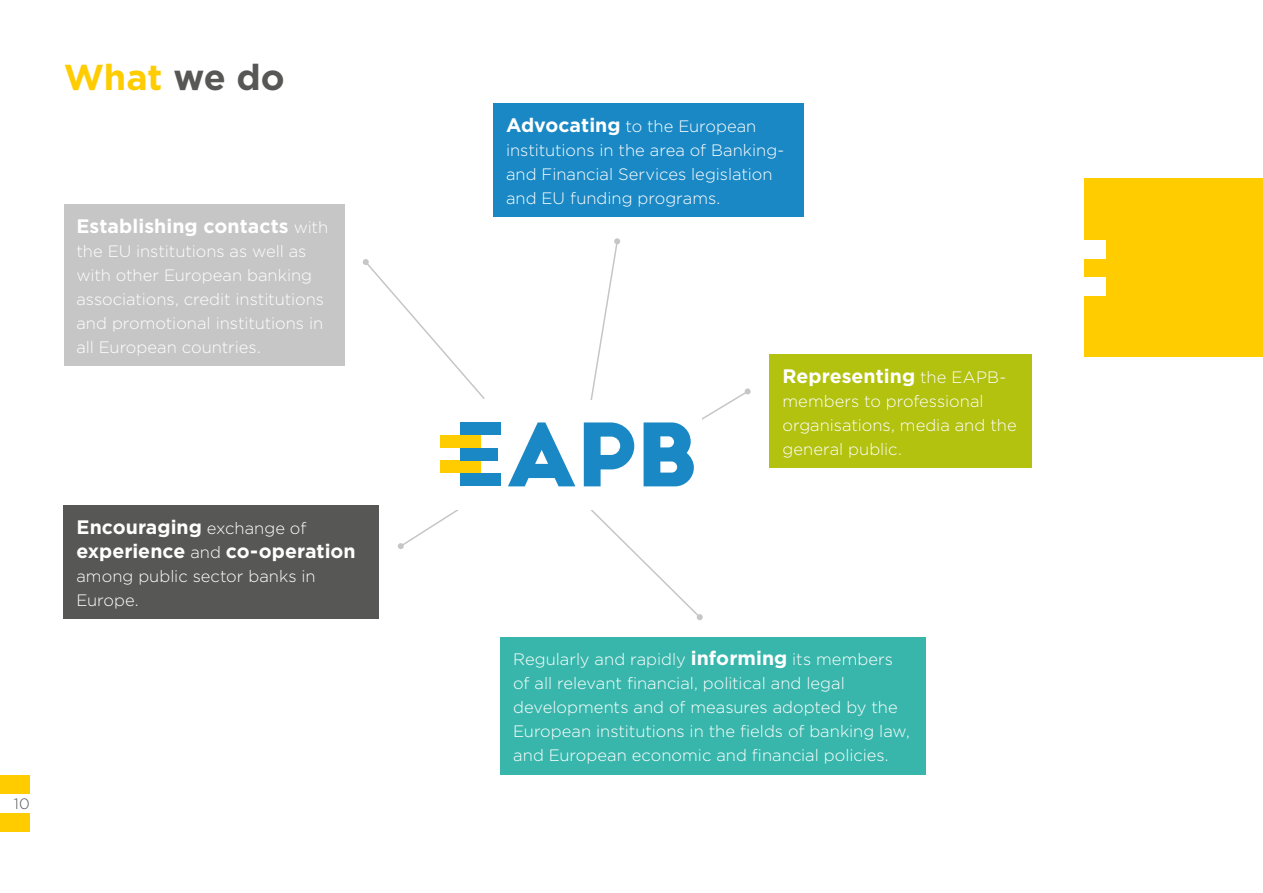
<style>
.page{position:relative;width:1263px;height:893px;background:#fff}
.page>*{position:absolute;margin:0;border:0;box-sizing:border-box;transform-origin:0 0}
.t1{font:700 36px "Gotham";letter-spacing:-.005em;color:#fc0}
.t2{font:700 19.5px/24px "Gotham";letter-spacing:.005em;color:#fff}
.t3{font:300 16.5px/24px "Gotham";color:#fff}
.t4{font:300 15px "Gotham";color:#575756}
.s1{color:#575756}
.s2{font-weight:300;font-size:16.5px}
.s3{font-weight:700;font-size:19.5px}
</style>
<div class="page">
<div style="left:0;top:813px;width:30px;height:19px;background:#fc0"></div>
<div style="left:0;top:775px;width:30px;height:19px;background:#fc0"></div>
<svg style="left:363px;top:259px;width:122px;height:140px"></svg>
<svg style="left:590px;top:238px;width:30px;height:162px"></svg>
<svg style="left:590px;top:510px;width:113px;height:110px"></svg>
<svg style="left:398px;top:510px;width:61px;height:39px"></svg>
<svg style="left:508px;top:422px;width:67px;height:64px"></svg>
<svg style="left:584px;top:422px;width:50px;height:64px"></svg>
<svg style="left:643px;top:388px;width:108px;height:98px"></svg>
<div style="left:440px;top:461px;width:40px;height:12px;background:#fc0"></div>
<div style="left:440px;top:435px;width:40px;height:13px;background:#fc0"></div>
<div style="left:460px;top:423px;width:40px;height:12px;background:#1a88c4"></div>
<div style="left:460px;top:448px;width:38px;height:13px;background:#1a88c4"></div>
<div style="left:460px;top:473px;width:40px;height:13px;background:#1a88c4"></div>
<div style="left:493px;top:104px;width:311px;height:113px;background:#1a88c4"></div>
<div style="left:770px;top:355px;width:262px;height:113px;background:#b3c10f"></div>
<div style="left:64px;top:205px;width:280px;height:161px;background:#c6c6c6"></div>
<div style="left:64px;top:506px;width:315px;height:113px;background:#575756"></div>
<div style="left:500px;top:637px;width:426px;height:137px;background:#38b6ab"></div>
<div style="left:1084px;top:179px;width:179px;height:178px;background:#fc0"></div>
<div style="left:1067px;top:277px;width:38px;height:19px;background:#fff"></div>
<div style="left:1067px;top:240px;width:38px;height:18px;background:#fff"></div>
<h1 class="t1" style="left:64px;top:54px;width:223px">What <span class="s1">we do</span></h1>
<p class="t2" style="left:76px;top:214px;width:253px">Establishing contacts <span class="s2">with</span></p>
<p class="t3" style="left:76px;top:239px;width:249px">the EU institutions as well as with other European banking associations, credit institutions and promotional institutions in all European countries.</p>
<p class="t2" style="left:76px;top:515px;width:281px">Encouraging <span class="s2">exchange of </span>experience <span class="s2">and</span> co-operation</p>
<p class="t3" style="left:76px;top:564px;width:241px">among public sector banks in<br>Europe.</p>
<p class="t4" style="left:14px;top:794px;width:18px">10</p>
<p class="t3" style="left:506px;top:114px;width:280px"><span class="s3">Advocating</span> to the European institutions in the area of Banking&shy;and Financial Services legislation and EU funding programs.</p>
<p class="t2" style="left:782px;top:364px;width:225px">Representing <span class="s2">the EAPB-</span></p>
<p class="t3" style="left:782px;top:389px;width:236px">members to professional organisations, media and the general public.</p>
<p class="t3" style="left:513px;top:647px;width:398px">Regularly and rapidly <span class="s3">informing</span> its members of all relevant financial, political and legal developments and of measures adopted by the European institutions in the fields of banking law, and European economic and financial policies.</p>
</div>
